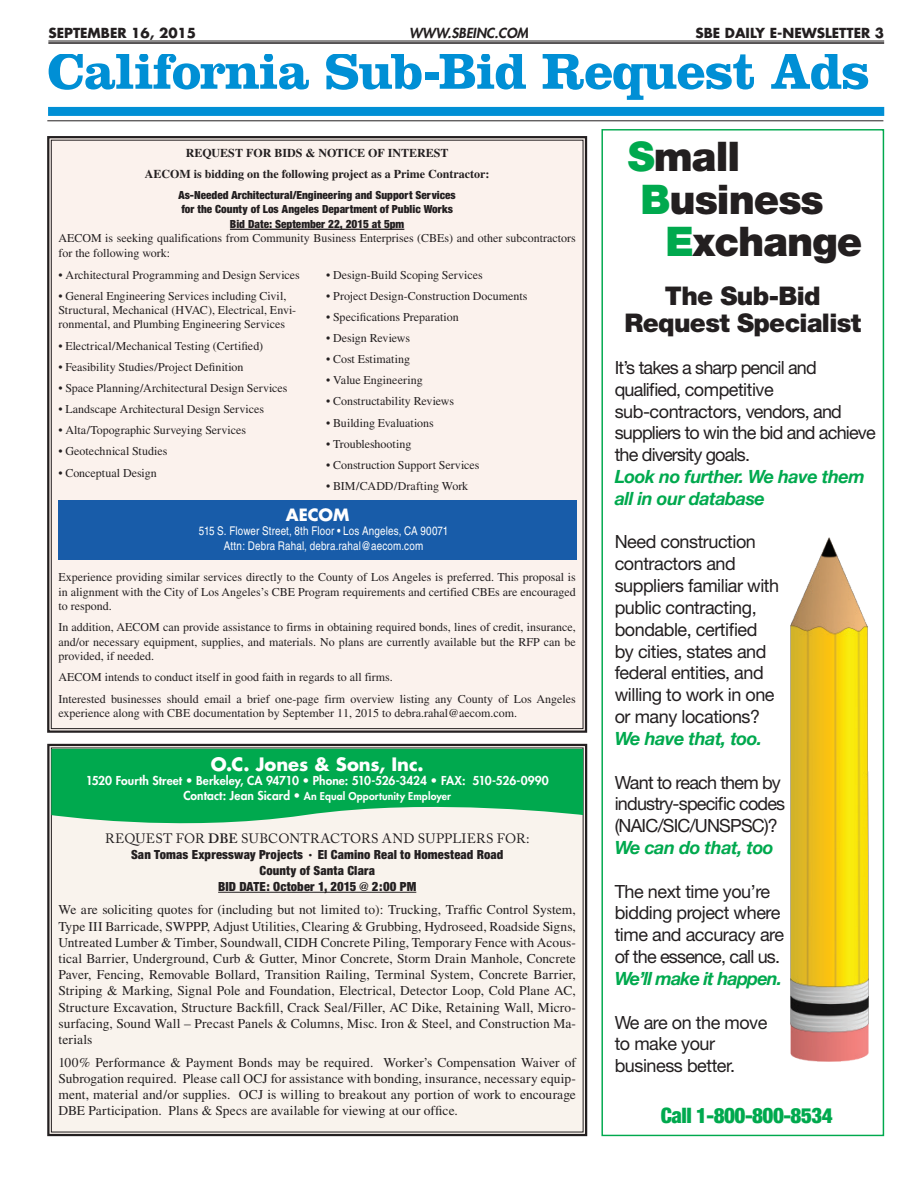
<style>
.page{position:relative;width:918px;height:1188px;background:#fff}
.page>*{position:absolute;margin:0;border:0;box-sizing:border-box;transform-origin:0 0}
.t1{font:700 52.5px "Clarendon LT Std";letter-spacing:-.025em;color:#008fd5}
.t2{font:900 40.95px "Helvetica Neue";letter-spacing:-.025em;color:#231f20}
.t3{font:900 25.8px/27.3px "Helvetica Neue";letter-spacing:-.025em;color:#231f20;text-align:center}
.t4{font:900 condensed 21.15px "Helvetica Neue";letter-spacing:-.025em;color:#00a94e}
.t5{font:18.15px/21.8px "Helvetica Neue";letter-spacing:-.025em;color:#231f20}
.t6{font:18.15px/21.8px "Helvetica Neue";letter-spacing:-.045em;color:#231f20}
.t7{font:italic 700 18.15px/21.8px "Helvetica Neue";letter-spacing:-.025em;color:#00a94e}
.t8{font:italic 700 18.15px "Helvetica Neue";letter-spacing:-.045em;color:#00a94e}
.t9{font:700 18px "Futura";letter-spacing:-.005em;color:#fff}
.t10{font:700 16.5px "Futura";letter-spacing:-.005em;color:#fff}
.t11{font:13.5px/16.2px "Times";letter-spacing:.005em;color:#231f20;text-align:justify}
.t12{font:13.5px/16.2px "Sans Black Condensed DTC";letter-spacing:.01em;color:#231f20;text-align:center}
.t13{font:13.5px "Adobe Caslon Pro";letter-spacing:.015em;color:#231f20}
.t14{font:700 13.5px "Futura";color:#231f20}
.t15{font:italic 800 13.5px "Futura";color:#231f20}
.t16{font:12px/14.4px "Times";color:#231f20}
.t17{font:12px/14.4px "Sans Black Condensed DTC";color:#231f20;text-align:center}
.t18{font:700 12px/21.1px "Times";color:#231f20;text-align:center}
.t19{font:condensed 12px/14.4px "Helvetica";letter-spacing:.01em;color:#fff;text-align:center}
.t20{font:800 12px "Futura";letter-spacing:.005em;color:#fff}
.t21{font:800 10.5px "Futura";letter-spacing:.01em;color:#fff}
.s1{font-size:12px}
.s2{font-weight:600}
.s3{color:#00a94e}
</style>
<div class="page">
<div style="left:48px;top:107px;width:836px;height:9px;background:#008fd5"></div>
<hr style="left:47px;top:120px;width:836px;height:1px;background:#231f20">
<hr style="left:48px;top:41px;width:836px;height:1px;background:#231f20">
<hr style="left:48px;top:42px;width:836px;height:2px;background:#231f20">
<img style="left:790px;top:537px;width:79px;height:525px">
<div style="left:47px;top:136px;width:541px;height:597px;background:#fbf2ed"></div>
<div style="left:58px;top:500px;width:519px;height:59px;background:#185ca9"></div>
<div style="left:47px;top:743px;width:541px;height:394px;background:#f9f3ed"></div>
<svg style="left:51px;top:749px;width:532px;height:84px;background:#35b870"></svg>
<p class="t14" style="left:48px;top:24px;width:17px">Septe</p>
<p class="t14" style="left:88px;top:24px;width:23px">mber</p>
<p class="t14" style="left:131px;top:24px;width:66px">16, 2015</p>
<p class="t15" style="left:409px;top:24px;width:121px">WWW.SBEINC.COM</p>
<p class="t14" style="left:695px;top:24px;width:7px">sbe</p>
<p class="t14" style="left:725px;top:24px;width:161px">DAILY E-NEWSLETTER 3</p>
<h1 class="t1" style="left:47px;top:39px;width:824px">California Sub-Bid Request Ads</h1>
<p class="t18" style="left:145px;top:142px;width:346px">REQUEST FOR BIDS &amp; NOTICE OF INTEREST<br>AECOM is bidding on the following project as a Prime Contractor:</p>
<p class="t17" style="left:178px;top:188px;width:279px">As-Needed Architectural/Engineering and Support Services for the County of Los Angeles Department of Public Works<br>Bid Date: September 22, 2015 at 5pm</p>
<p class="t16" style="left:58px;top:231px;width:519px">AECOM is seeking qualifications from Community Business Enterprises (CBEs) and other subcontractors for the following work:</p>
<p class="t16" style="left:58px;top:267px;width:243px">• Architectural Programming and Design Services</p>
<p class="t16" style="left:58px;top:288px;width:239px">• General Engineering Services including Civil,<br>Structural, Mechanical (HVAC), Electrical, Envi&shy;ronmental, and Plumbing Engineering Services</p>
<p class="t16" style="left:58px;top:338px;width:206px">• Electrical/Mechanical Testing (Certified)</p>
<p class="t16" style="left:58px;top:360px;width:186px">• Feasibility Studies/Project Definition</p>
<p class="t16" style="left:58px;top:381px;width:231px">• Space Planning/Architectural Design Services</p>
<p class="t16" style="left:58px;top:402px;width:207px">• Landscape Architectural Design Services</p>
<p class="t16" style="left:58px;top:423px;width:189px">• Alta/Topographic Surveying Services</p>
<p class="t16" style="left:58px;top:444px;width:110px">• Geotechnical Studies</p>
<p class="t16" style="left:58px;top:465px;width:100px">• Conceptual Design</p>
<p class="t16" style="left:326px;top:267px;width:158px">• Design-Build Scoping Services</p>
<p class="t16" style="left:326px;top:288px;width:203px">• Project Design-Construction Documents</p>
<p class="t16" style="left:326px;top:310px;width:134px">• Specifications Preparation</p>
<p class="t16" style="left:326px;top:331px;width:85px">• Design Reviews</p>
<p class="t16" style="left:326px;top:352px;width:85px">• Cost Estimating</p>
<p class="t16" style="left:326px;top:373px;width:98px">• Value Engineering</p>
<p class="t16" style="left:326px;top:394px;width:129px">• Constructability Reviews</p>
<p class="t16" style="left:326px;top:415px;width:109px">• Building Evaluations</p>
<p class="t16" style="left:326px;top:436px;width:87px">• Troubleshooting</p>
<p class="t16" style="left:326px;top:458px;width:155px">• Construction Support Services</p>
<p class="t16" style="left:326px;top:479px;width:144px">• BIM/CADD/Drafting Work</p>
<h3 class="t10" style="left:286px;top:504px;width:64px">AECOM</h3>
<p class="t19" style="left:199px;top:524px;width:251px">515 S. Flower Street, 8th Floor • Los Angeles, CA 90071<br>Attn: Debra Rahal, debra.rahal@aecom.com</p>
<p class="t16" style="left:58px;top:570px;width:519px;text-align:justify">Experience providing similar services directly to the County of Los Angeles is preferred. This proposal is in alignment with the City of Los Angeles’s CBE Program requirements and certified CBEs are encouraged to respond.</p>
<p class="t16" style="left:58px;top:620px;width:519px;text-align:justify">In addition, AECOM can provide assistance to firms in obtaining required bonds, lines of credit, insurance, and/or necessary equipment, supplies, and materials. No plans are currently available but the RFP can be provided, if needed.</p>
<p class="t16" style="left:58px;top:667px;width:519px;line-height:21.1px">AECOM intends to conduct itself in good faith in regards to all firms.<br>Interested businesses should email a brief one-page firm overview listing any County of Los Angeles</p>
<p class="t16" style="left:58px;top:706px;width:460px">experience along with CBE documentation by September 11, 2015 to debra.rahal@aecom.com.</p>
<h3 class="t9" style="left:211px;top:752px;width:215px">O.C. Jones &amp; Sons, Inc.</h3>
<p class="t20" style="left:86px;top:773px;width:465px">1520 Fourth Street • Berkeley, CA 94710 • Phone: 510-526-3424 • FAX: 510-526-0990</p>
<p class="t21" style="left:183px;top:789px;width:269px"><span class="s1">Contact: Jean Sicard •</span> An Equal Opportunity Employer</p>
<p class="t13" style="left:105px;top:830px;width:426px">REQUEST FOR <span class="s2">DBE</span> SUBCONTRACTORS AND SUPPLIERS FOR:</p>
<p class="t12" style="left:131px;top:846px;width:374px">San Tomas Expressway Projects • El Camino Real to Homestead Road<br>County of Santa Clara<br>BID DATE: October 1, 2015 @ 2:00 PM</p>
<p class="t11" style="left:58px;top:902px;width:519px">We are soliciting quotes for (including but not limited to): Trucking, Traffic Control System, Type III Barricade, SWPPP, Adjust Utilities, Clearing &amp; Grubbing, Hydroseed, Roadside Signs, Untreated Lumber &amp; Timber, Soundwall, CIDH Concrete Piling, Temporary Fence with Acous&shy;tical Barrier, Underground, Curb &amp; Gutter, Minor Concrete, Storm Drain Manhole, Concrete Paver, Fencing, Removable Bollard, Transition Railing, Terminal System, Concrete Barrier, Striping &amp; Marking, Signal Pole and Foundation, Electrical, Detector Loop, Cold Plane AC, Structure Excavation, Structure Backfill, Crack Seal/Filler, AC Dike, Retaining Wall, Micro&shy;surfacing, Sound Wall – Precast Panels &amp; Columns, Misc. Iron &amp; Steel, and Construction Ma&shy;terials</p>
<p class="t11" style="left:58px;top:1054px;width:519px">100% Performance &amp; Payment Bonds may be required. Worker’s Compensation Waiver of Subrogation required. Please call OCJ for assistance with bonding, insurance, necessary equip&shy;ment, material and/or supplies. OCJ is willing to breakout any portion of work to encourage DBE Participation. Plans &amp; Specs are available for viewing at our office.</p>
<h2 class="t2" style="left:628px;top:132px;width:114px"><span class="s3">S</span>mall</h2>
<h2 class="t2" style="left:640px;top:174px;width:185px"><span class="s3">B</span>usiness</h2>
<h2 class="t2" style="left:665px;top:217px;width:198px"><span class="s3">E</span>xchange</h2>
<h3 class="t3" style="left:625px;top:282px;width:238px">The Sub-Bid<br>Request Specialist</h3>
<h3 class="t6" style="left:615px;top:356px;width:263px">It’s takes a sharp pencil and qualified, competitive sub-contractors, vendors, and suppliers to win the bid and achieve the diversity goals.</h3>
<h3 class="t7" style="left:615px;top:465px;width:252px">Look no further. We have them all in our database</h3>
<h3 class="t5" style="left:615px;top:531px;width:166px">Need construction contractors and suppliers familiar with public contracting, bondable, certified by cities, states and federal entities, and willing to work in one or many locations?</h3>
<h3 class="t7" style="left:615px;top:727px;width:149px">We have that, too.</h3>
<h3 class="t6" style="left:615px;top:771px;width:172px">Want to reach them by industry-specific codes (NAIC/SIC/UNSPSC)?</h3>
<h3 class="t7" style="left:615px;top:836px;width:160px">We can do that, too</h3>
<h3 class="t5" style="left:615px;top:880px;width:171px">The next time you’re bidding project where time and accuracy are of the essence, call us.</h3>
<h3 class="t8" style="left:615px;top:967px;width:169px">We’ll make it happen.</h3>
<h3 class="t5" style="left:615px;top:1011px;width:154px">We are on the move to make your business better.</h3>
<h3 class="t4" style="left:661px;top:1103px;width:173px">Call 1-800-800-8534</h3>
</div>
